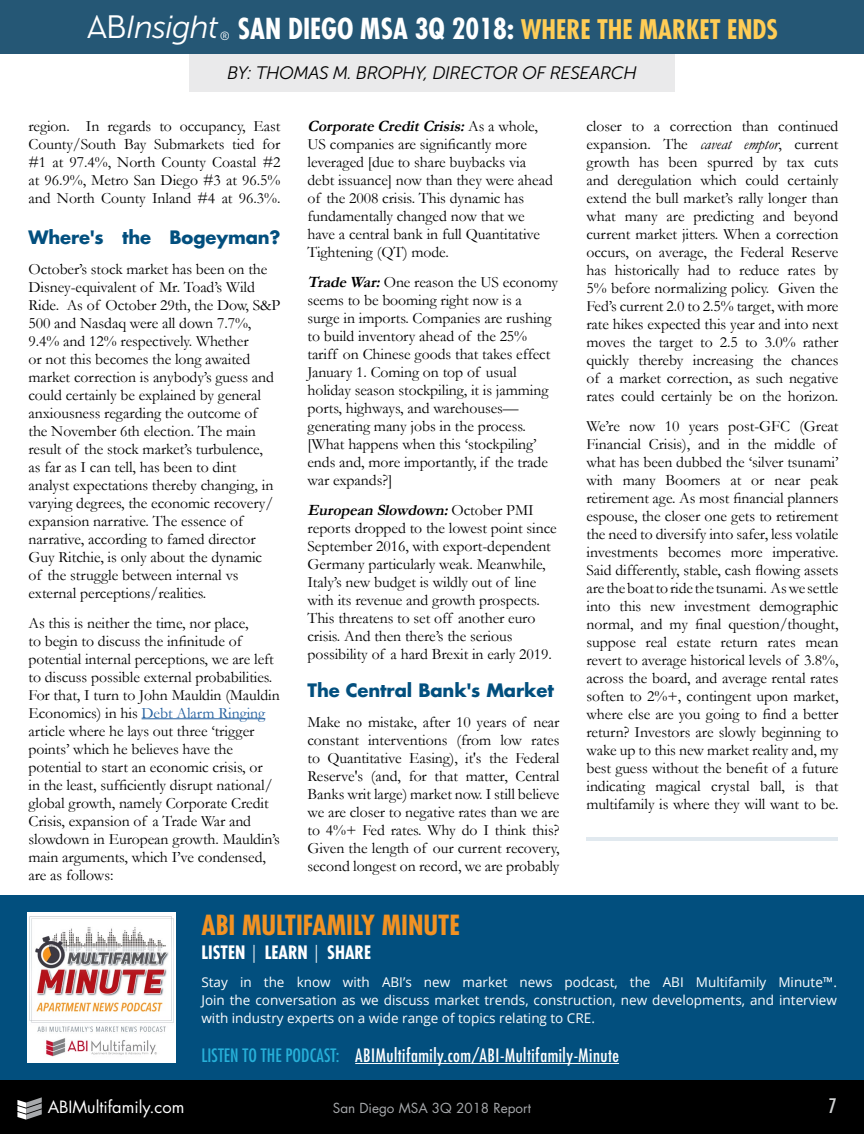
<style>
.page{position:relative;width:864px;height:1134px;background:#fff}
.page>*{position:absolute;margin:0;border:0;box-sizing:border-box;transform-origin:0 0}
.t1{font:italic 31.95px "Museo Sans 300";letter-spacing:-.025em;color:#fff}
.t2{font:700 condensed 28.2px "Futura Std";color:#fff}
.t3{font:700 condensed 27px "Futura Std";color:#f29223}
.t4{font:condensed 19.5px "Futura Std";color:#d1d3d4}
.t5{font:condensed 18px "Futura Std";letter-spacing:.03em;color:#fff}
.t6{font:700 18px "Futura Std";letter-spacing:-.005em;color:#024f7e}
.t7{font:italic 18px "Museo Sans 300";letter-spacing:-.025em;color:#000}
.t8{font:700 condensed 18px "Futura Std";color:#fff}
.t9{font:16.5px "Futura Std";color:#fff}
.t10{font:15.75px/18px "Garamond";letter-spacing:-.005em;color:#000}
.t11{font:13.5px/18px "Open Sans";color:#fff;text-align:justify}
.t12{font:13.5px "Futura Std";color:#a7a9ac}
.t13{font:italic 11.85px "Museo Sans 300";color:#fff}
.s1{font-family:"Neutra Text";font-style:normal;font-size:33.45px}
.s2{font-size:26.25px;color:#ffcd56}
.s3{color:#215e9e}
.s4{font-weight:700;font-style:italic}
.s5{font-weight:300}
.s6{font-style:italic}
.s7{color:#27b0d9}
</style>
<div class="page">
<div style="left:189px;top:0;width:486px;height:91px;background:#eaeaeb"></div>
<div style="left:0;top:895px;width:864px;height:185px;background:#024f7e"></div>
<hr style="left:355px;top:1063px;width:264px;height:1px;background:#fff">
<img style="left:27px;top:913px;width:149px;height:149px">
<div style="left:0;top:0;width:864px;height:54px;background:#255775"></div>
<hr style="left:142px;top:718px;width:123px;height:1px;background:#215e9e">
<hr style="left:586px;top:837px;width:252px;height:4px;background:#e1e9ef">
<div style="left:0;top:1080px;width:864px;height:54px;background:#000"></div>
<svg style="left:17px;top:1097px;width:25px;height:23px"></svg>
<h1 class="t1" style="left:86px;top:10px;width:134px"><span class="s1">AB</span>Insight</h1>
<p class="t13" style="left:220px;top:30px;width:11px">®</p>
<h2 class="t2" style="left:238px;top:11px;width:542px">SAN DIEGO MSA 3Q 2018: <span class="s2">WHERE THE MARKET ENDS</span></h2>
<p class="t7" style="left:227px;top:63px;width:411px">BY: THOMAS M. BROPHY, DIRECTOR OF RESEARCH</p>
<p class="t10" style="left:28px;top:117px;width:254px;text-align:justify">region. In regards to occupancy, East County/South Bay Submarkets tied for #1 at 97.4%, North County Coastal #2 at 96.9%, Metro San Diego #3 at 96.5% and North County Inland #4 at 96.3%.</p>
<p class="t6" style="left:28px;top:225px;width:253px">Where's the Bogeyman?</p>
<p class="t10" style="left:28px;top:259px;width:253px">October’s stock market has been on the Disney-equivalent of Mr. Toad’s Wild Ride. As of October 29th, the Dow, S&amp;P 500 and Nasdaq were all down 7.7%, 9.4% and 12% respectively. Whether<br>or not this becomes the long awaited market correction is anybody’s guess and could certainly be explained by general anxiousness regarding the outcome of the November 6th election. The main result of the stock market’s turbulence,<br>as far as I can tell, has been to dint analyst expectations thereby changing, in varying degrees, the economic recovery/ expansion narrative. The essence of narrative, according to famed director Guy Ritchie, is only about the dynamic<br>of the struggle between internal vs external perceptions/realities.</p>
<p class="t10" style="left:28px;top:613px;width:253px">As this is neither the time, nor place,<br>to begin to discuss the infinitude of potential internal perceptions, we are left to discuss possible external probabilities.<br>For that, I turn to John Mauldin (Mauldin Economics) in his <span class="s3">Debt Alarm Ringing </span>article where he lays out three ‘trigger points’ which he believes have the potential to start an economic crisis, or<br>in the least, sufficiently disrupt national/ global growth, namely Corporate Credit Crisis, expansion of a Trade War and slowdown in European growth. Mauldin’s main arguments, which I’ve condensed, are as follows:</p>
<p class="t10" style="left:307px;top:117px;width:247px"><span class="s4">CorporateCreditCrisis:</span>A s a w h o l e , US companies are significantly more leveraged [due to share buybacks via debt issuance] now than they were ahead of the 2008 crisis. This dynamic has fundamentally changed now that we have a central bank in full Quantitative Tightening (QT) mode.</p>
<p class="t10" style="left:307px;top:273px;width:252px"><span class="s4">TradeWar:</span>One reason the US economy seems to be booming right now is a surge in imports. Companies are rushing to build inventory ahead of the 25% tariff on Chinese goods that takes effect January 1. Coming on top of usual holiday season stockpiling, it is jamming ports, highways, and warehouses— generating many jobs in the process. [What happens when this ‘stockpiling’ ends and, more importantly, if the trade war expands?]</p>
<p class="t10" style="left:308px;top:501px;width:251px"><span class="s4">European Slowdown:</span>O c t o b e r P M I reports dropped to the lowest point since September 2016, with export-dependent Germany particularly weak. Meanwhile, Italy’s new budget is wildly out of line with its revenue and growth prospects.<br>This threatens to set off another euro crisis. And then there’s the serious possibility of a hard Brexit in early 2019.</p>
<p class="t6" style="left:308px;top:678px;width:248px">The Central Bank's Market</p>
<p class="t10" style="left:308px;top:712px;width:254px;text-align:justify">Make no mistake, after 10 years of near constant interventions (from low rates to Quantitative Easing), it's the Federal Reserve's (and, for that matter, Central Banks writ large) market now. I still believe we are closer to negative rates than we are to 4%+ Fed rates. Why do I think this?<br>Given the length of our current recovery, second longest on record, we are probably</p>
<h3 class="t3" style="left:201px;top:908px;width:260px">ABI MULTIFAMILY MINUTE</h3>
<p class="t8" style="left:201px;top:941px;width:171px">LISTEN <span class="s5">|</span> LEARN <span class="s5">|</span> SHARE</p>
<p class="t10" style="left:586px;top:117px;width:254px;text-align:justify">closer to a correction than continued expansion. The <span class="s6">caveat emptor</span>, current growth has been spurred by tax cuts and deregulation which could certainly extend the bull market’s rally longer than what many are predicting and beyond current market jitters. When a correction occurs, on average, the Federal Reserve has historically had to reduce rates by 5% before normalizing policy. Given the Fed’s current 2.0 to 2.5% target, with more rate hikes expected this year and into next moves the target to 2.5 to 3.0% rather quickly thereby increasing the chances of a market correction, as such negative rates could certainly be on the horizon.</p>
<p class="t10" style="left:586px;top:417px;width:254px">We’re now 10 years post-GFC (Great Financial Crisis), and in the middle of what has been dubbed the ‘silver tsunami’ with many Boomers at or near peak retirement age. As most financial planners espouse, the closer one gets to retirement the need to diversify into safer, less volatile investments becomes more imperative.<br>Said differently, stable, cash flowing assets are the boat to ride the tsunami. As we settle into this new investment demographic normal, and my final question/thought, suppose real estate return rates mean revert to average historical levels of 3.8%, across the board, and average rental rates soften to 2%+, contingent upon market, where else are you going to find a better return? Investors are slowly beginning to wake up to this new market reality and, my best guess without the benefit of a future indicating magical crystal ball, is that multifamily is where they will want to be.</p>
<p class="t11" style="left:201px;top:973px;width:637px">Stay in the know with ABI’s new market news podcast, the ABI Multifamily Minute™.<br>Join the conversation as we discuss market trends, construction, new developments, and interview with industry experts on a wide range of topics relating to CRE.</p>
<p class="t5" style="left:201px;top:1044px;width:419px"><span class="s7">LISTEN TO THE PODCAST:</span> ABIMultifamily.com/ABI-Multifamily-Minute</p>
<p class="t9" style="left:48px;top:1097px;width:138px">ABIMultifamily.com</p>
<p class="t12" style="left:333px;top:1100px;width:200px">San Diego MSA 3Q 2018 Report</p>
<p class="t4" style="left:829px;top:1095px;width:10px">7</p>
</div>
